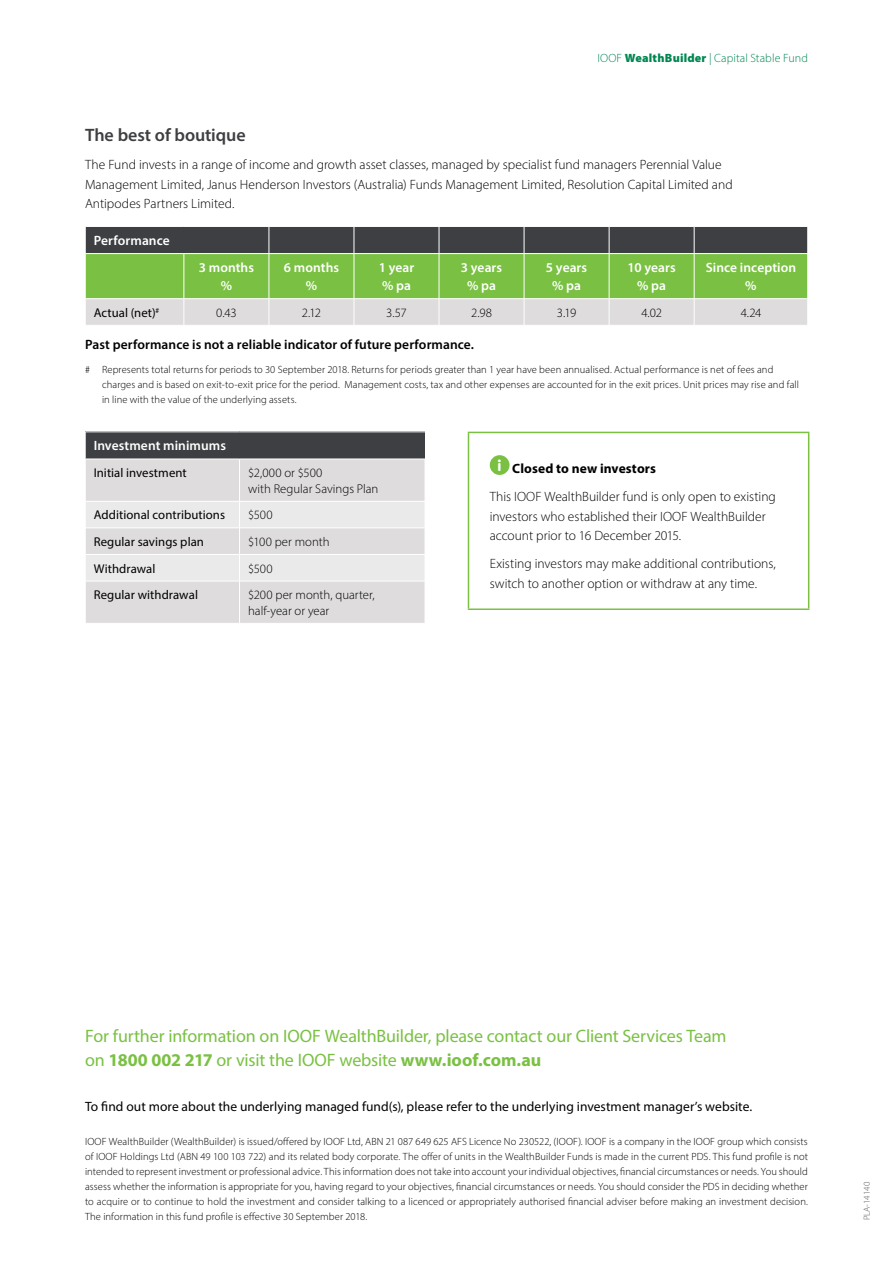
<style>
.page{position:relative;width:893px;height:1263px;background:#fff}
.page>*{position:absolute;margin:0;border:0;box-sizing:border-box;transform-origin:0 0}
.t1{font:18px/24px "Myriad Pro";letter-spacing:-.01em;color:#7ac143}
.t2{font:600 18px "Myriad Pro";letter-spacing:-.005em;color:#3d3f42}
.t3{font:300 13.5px/19.5px "Myriad Pro";color:#000}
.t4{font:13.5px "Myriad Pro";letter-spacing:.005em;color:#000}
.t5{font:600 13.5px/18px "Myriad Pro";letter-spacing:.005em;color:#fff;text-align:center}
.t6{font:600 13.5px "Myriad Pro";letter-spacing:.005em;color:#000}
.t7{font:300 12.75px/15.8px "Myriad Pro";color:#000}
.t8{font:12.75px "Myriad Pro";letter-spacing:.005em;color:#000}
.t9{font:300 12px "Myriad Pro";letter-spacing:.01em;color:#008752}
.t10{font:300 10.5px/15px "Myriad Pro";letter-spacing:.01em;color:#000}
.t11{font:300 9px "Myriad Pro";color:#58595b}
.s1{font-weight:900}
.s2{font-weight:700}
</style>
<div class="page">
<svg style="left:85px;top:226px;width:723px;height:99px;background:#88a871"></svg>
<hr style="left:184px;top:298px;width:85px;height:1px;background:#fff">
<hr style="left:269px;top:298px;width:85px;height:1px;background:#fff">
<hr style="left:354px;top:298px;width:85px;height:1px;background:#fff">
<hr style="left:439px;top:298px;width:85px;height:1px;background:#fff">
<hr style="left:524px;top:298px;width:85px;height:1px;background:#fff">
<hr style="left:609px;top:298px;width:85px;height:1px;background:#fff">
<hr style="left:694px;top:298px;width:114px;height:1px;background:#fff">
<div style="left:85px;top:432px;width:340px;height:27px;background:#3d3f42"></div>
<div style="left:86px;top:460px;width:339px;height:163px;background:#dedcdd"></div>
<hr style="left:239px;top:459px;width:1px;height:42px;background:#fff">
<hr style="left:239px;top:581px;width:1px;height:42px;background:#fff">
<hr style="left:85px;top:432px;width:155px;height:1px;background:#fff">
<svg style="left:85px;top:432px;width:1px;height:27px"></svg>
<hr style="left:240px;top:432px;width:185px;height:1px;background:#fff">
<svg style="left:86px;top:501px;width:339px;height:80px;background:#e7e6e6"></svg>
<hr style="left:85px;top:581px;width:155px;height:1px;background:#fff">
<hr style="left:240px;top:581px;width:185px;height:1px;background:#fff">
<hr style="left:468px;top:432px;width:341px;height:1px;background:#7ac143">
<hr style="left:468px;top:433px;width:1px;height:175px;background:#7ac143">
<hr style="left:808px;top:433px;width:1px;height:175px;background:#7ac143">
<hr style="left:468px;top:608px;width:341px;height:2px;background:#7ac143">
<div style="left:490px;top:455px;width:19px;height:20px;background:#7ac143;border-radius:50%"></div>
<p class="t9" style="left:597px;top:51px;width:212px">IOOF <span class="s1">WealthBuilder</span> | Capital Stable Fund</p>
<h1 class="t2" style="left:85px;top:124px;width:162px">The best of boutique</h1>
<p class="t3" style="left:85px;top:155px;width:649px">The Fund invests in a range of income and growth asset classes, managed by specialist fund managers Perennial Value<br>Management Limited, Janus Henderson Investors (Australia) Funds Management Limited, Resolution Capital Limited and<br>Antipodes Partners Limited.</p>
<p class="t5" style="left:94px;top:231px;width:78px">Performance</p>
<p class="t5" style="left:199px;top:258px;width:57px">3 months %</p>
<p class="t5" style="left:284px;top:258px;width:57px">6 months %</p>
<p class="t5" style="left:379px;top:258px;width:37px;text-align:left">1 year % pa</p>
<p class="t5" style="left:461px;top:258px;width:43px">3 years % pa</p>
<p class="t5" style="left:546px;top:258px;width:43px">5 years % pa</p>
<p class="t5" style="left:628px;top:258px;width:50px">10 years % pa</p>
<p class="t5" style="left:706px;top:258px;width:92px">Since inception %</p>
<p class="t8" style="left:94px;top:305px;width:67px">Actual (net)<sup>#</sup></p>
<p class="t7" style="left:216px;top:305px;width:22px">0.43</p>
<p class="t7" style="left:302px;top:305px;width:21px">2.12</p>
<p class="t7" style="left:386px;top:305px;width:22px">3.57</p>
<p class="t7" style="left:471px;top:305px;width:22px">2.98</p>
<p class="t7" style="left:557px;top:305px;width:21px">3.19</p>
<p class="t7" style="left:641px;top:305px;width:22px">4.02</p>
<p class="t7" style="left:741px;top:305px;width:22px">4.24</p>
<p class="t6" style="left:85px;top:336px;width:391px">Past performance is not a reliable indicator of future performance.</p>
<p class="t10" style="left:102px;top:362px;width:698px;text-indent:-17px"># Represents total returns for periods to 30 September 2018. Returns for periods greater than 1 year have been annualised. Actual performance is net of fees and charges and is based on exit-to-exit price for the period. Management costs, tax and other expenses are accounted for in the exit prices. Unit prices may rise and fall in line with the value of the underlying assets.</p>
<p class="t5" style="left:94px;top:437px;width:134px">Investment minimums</p>
<p class="t8" style="left:94px;top:465px;width:95px">Initial investment</p>
<p class="t7" style="left:248px;top:465px;width:132px">$2,000 or $500<br>with Regular Savings Plan</p>
<p class="t8" style="left:94px;top:507px;width:133px">Additional contributions</p>
<p class="t7" style="left:248px;top:507px;width:26px">$500</p>
<p class="t8" style="left:94px;top:534px;width:112px">Regular savings plan</p>
<p class="t7" style="left:248px;top:534px;width:83px">$100 per month</p>
<p class="t8" style="left:94px;top:560px;width:63px">Withdrawal</p>
<p class="t7" style="left:248px;top:560px;width:26px">$500</p>
<p class="t8" style="left:94px;top:587px;width:106px">Regular withdrawal</p>
<p class="t7" style="left:248px;top:587px;width:128px">$200 per month, quarter, half-year or year</p>
<p class="t3" style="left:490px;top:455px;width:288px;line-height:28px;text-indent:8px"><sup>i</sup> <span class="s2">Closed to new investors<br></span>This IOOF WealthBuilder fund is only open to existing</p>
<p class="t3" style="left:490px;top:507px;width:278px">investors who established their IOOF WealthBuilder account prior to 16 December 2015.</p>
<p class="t3" style="left:490px;top:554px;width:288px">Existing investors may make additional contributions, switch to another option or withdraw at any time.</p>
<h1 class="t1" style="left:85px;top:1024px;width:643px">For further information on IOOF WealthBuilder, please contact our Client Services Team on <span class="s2">1800 002 217</span> or visit the IOOF website <span class="s2">www.ioof.com.au</span></h1>
<p class="t4" style="left:85px;top:1098px;width:669px">To find out more about the underlying managed fund(s), please refer to the underlying investment manager’s website.</p>
<p class="t10" style="left:85px;top:1134px;width:724px;text-align:justify">IOOF WealthBuilder (WealthBuilder) is issued/offered by IOOF Ltd, ABN 21 087 649 625 AFS Licence No 230522, (IOOF). IOOF is a company in the IOOF group which consists of IOOF Holdings Ltd (ABN 49 100 103 722) and its related body corporate. The offer of units in the WealthBuilder Funds is made in the current PDS. This fund profile is not intended to represent investment or professional advice. This information does not take into account your individual objectives, financial circumstances or needs. You should assess whether the information is appropriate for you, having regard to your objectives, financial circumstances or needs. You should consider the PDS in deciding whether to acquire or to continue to hold the investment and consider talking to a licenced or appropriately authorised financial adviser before making an investment decision.<br>The information in this fund profile is effective 30 September 2018.</p>
<p class="t11" style="left:861px;top:1220px;width:40px;rotate:-90deg">PLA-14140</p>
</div>
